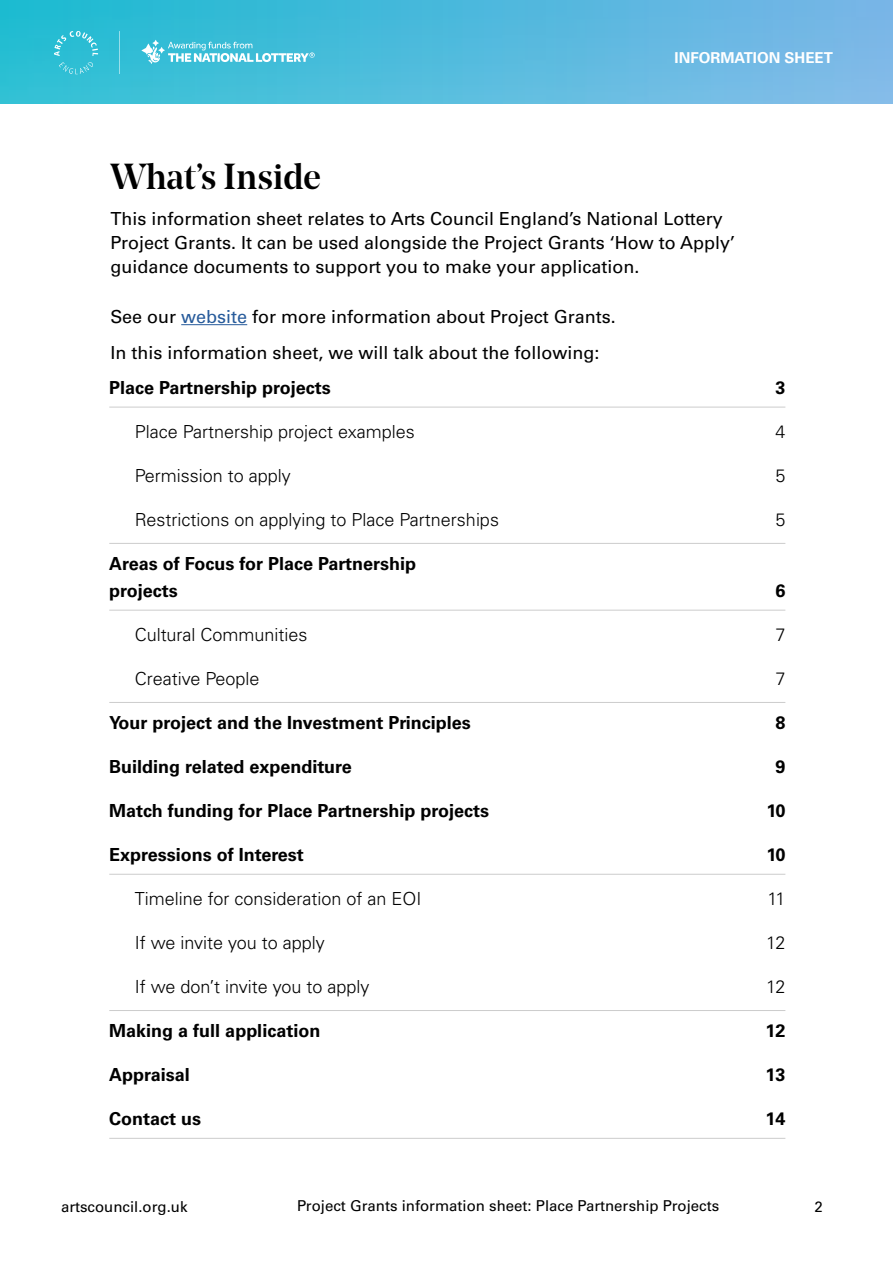
<style>
.page{position:relative;width:893px;height:1263px;background:#fff}
.page>*{position:absolute;margin:0;border:0;box-sizing:border-box;transform-origin:0 0}
.t1{font:500 36px "Noe Display";color:#000}
.t2{font:18px/24px "Univers LT Std";color:#000}
.t3{font:700 18px/27px "Univers LT Std";color:#000}
.t4{font:300 18px "Univers LT Std";color:#000}
.t5{font:15px "Univers LT Std";color:#000}
.t6{font:700 15px "Univers LT Std";color:#fff}
.s1{color:#275b9b}
</style>
<div class="page">
<img style="left:0;top:0;width:893px;height:103px">
<svg style="left:54px;top:31px;width:261px;height:43px;background:#4bc3da"></svg>
<hr style="left:181px;top:324px;width:66px;height:1px;background:#275b9b">
<hr style="left:109px;top:407px;width:676px;height:1px;background:#ccc">
<hr style="left:109px;top:543px;width:676px;height:1px;background:#ccc">
<hr style="left:109px;top:610px;width:676px;height:1px;background:#ccc">
<hr style="left:109px;top:702px;width:676px;height:1px;background:#ccc">
<hr style="left:109px;top:874px;width:676px;height:1px;background:#ccc">
<hr style="left:109px;top:1010px;width:676px;height:1px;background:#ccc">
<hr style="left:109px;top:1138px;width:676px;height:1px;background:#ccc">
<p class="t6" style="left:675px;top:49px;width:160px">INFORMATION SHEET</p>
<p class="t1" style="left:111px;top:153px;width:212px">What’s Inside</p>
<p class="t2" style="left:111px;top:207px;width:626px">This information sheet relates to Arts Council England’s National Lottery<br>Project Grants. It can be used alongside the Project Grants ‘How to Apply’ guidance documents to support you to make your application.</p>
<p class="t2" style="left:111px;top:299px;width:507px;line-height:36px">See our <span class="s1">website</span> for more information about Project Grants.<br>In this information sheet, we will talk about the following:</p>
<p class="t3" style="left:109px;top:374px;width:223px">Place Partnership projects</p>
<p class="t3" style="left:775px;top:374px;width:12px">3</p>
<p class="t4" style="left:135px;top:420px;width:282px">Place Partnership project examples</p>
<p class="t4" style="left:775px;top:420px;width:12px">4</p>
<p class="t4" style="left:135px;top:464px;width:158px">Permission to apply</p>
<p class="t4" style="left:775px;top:464px;width:12px">5</p>
<p class="t4" style="left:135px;top:508px;width:366px">Restrictions on applying to Place Partnerships</p>
<p class="t4" style="left:775px;top:508px;width:12px">5</p>
<p class="t3" style="left:109px;top:550px;width:308px">Areas of Focus for Place Partnership projects</p>
<p class="t3" style="left:775px;top:577px;width:12px">6</p>
<p class="t4" style="left:135px;top:623px;width:174px">Cultural Communities</p>
<p class="t4" style="left:775px;top:623px;width:12px">7</p>
<p class="t4" style="left:135px;top:667px;width:126px">Creative People</p>
<p class="t4" style="left:775px;top:667px;width:12px">7</p>
<p class="t3" style="left:109px;top:709px;width:363px">Your project and the Investment Principles</p>
<p class="t3" style="left:775px;top:709px;width:12px">8</p>
<p class="t3" style="left:109px;top:753px;width:244px">Building related expenditure</p>
<p class="t3" style="left:775px;top:753px;width:12px">9</p>
<p class="t3" style="left:109px;top:797px;width:381px">Match funding for Place Partnership projects</p>
<p class="t3" style="left:766px;top:797px;width:20px">10</p>
<p class="t3" style="left:109px;top:841px;width:196px">Expressions of Interest</p>
<p class="t3" style="left:766px;top:841px;width:20px">10</p>
<p class="t4" style="left:135px;top:887px;width:288px">Timeline for consideration of an EOI</p>
<p class="t4" style="left:767px;top:887px;width:19px">11</p>
<p class="t4" style="left:135px;top:931px;width:191px">If we invite you to apply</p>
<p class="t4" style="left:766px;top:931px;width:21px">12</p>
<p class="t4" style="left:135px;top:975px;width:236px">If we don’t invite you to apply</p>
<p class="t4" style="left:766px;top:975px;width:21px">12</p>
<p class="t3" style="left:109px;top:1017px;width:213px">Making a full application</p>
<p class="t3" style="left:765px;top:1017px;width:22px">12</p>
<p class="t3" style="left:109px;top:1061px;width:82px">Appraisal</p>
<p class="t3" style="left:765px;top:1061px;width:22px">13</p>
<p class="t3" style="left:109px;top:1105px;width:94px">Contact us</p>
<p class="t3" style="left:765px;top:1105px;width:22px">14</p>
<p class="t5" style="left:61px;top:1197px;width:128px">artscouncil.org.uk</p>
<p class="t5" style="left:297px;top:1197px;width:424px">Project Grants information sheet: Place Partnership Projects</p>
<p class="t5" style="left:814px;top:1197px;width:10px">2</p>
</div>
